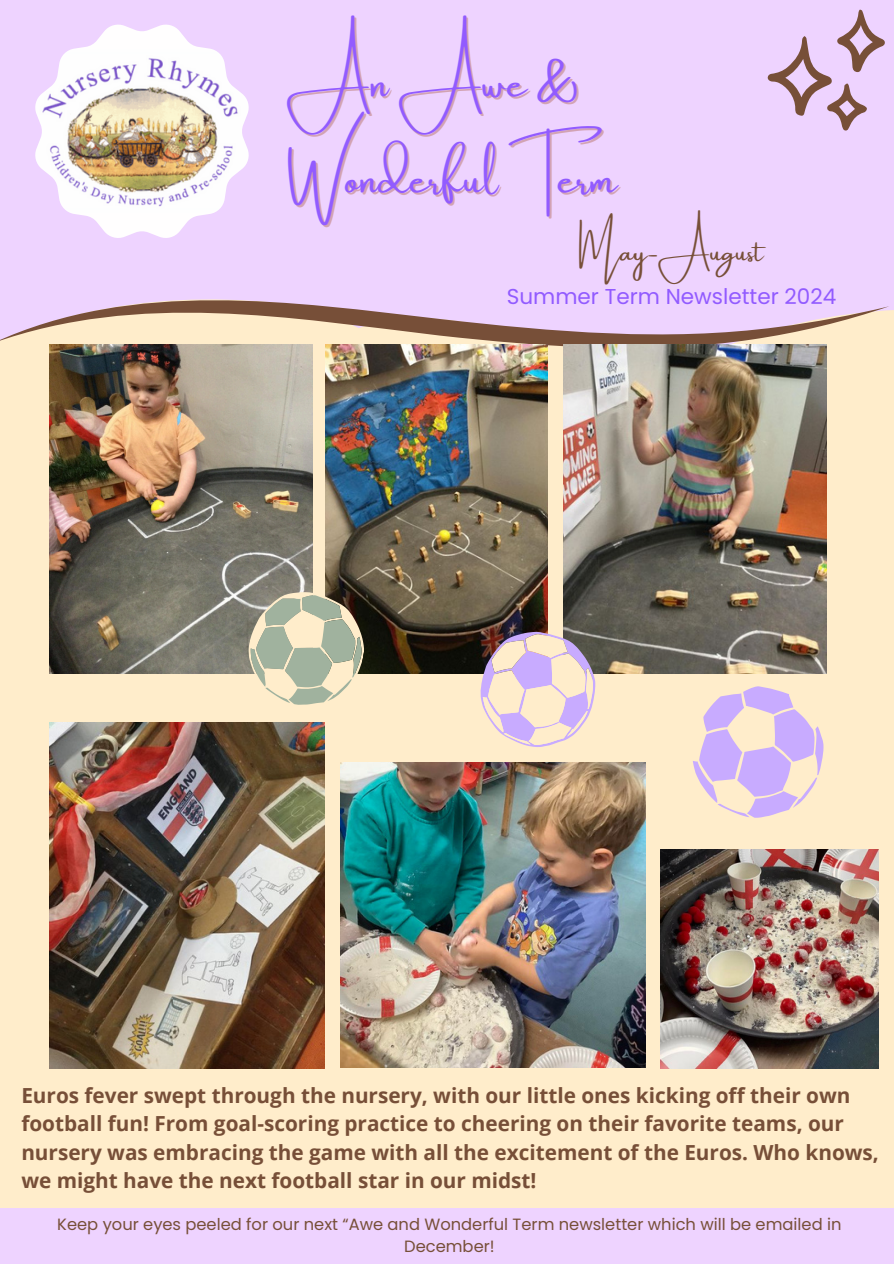
<style>
.page{position:relative;width:894px;height:1264px;background:#fff}
.page>*{position:absolute;margin:0;border:0;box-sizing:border-box;transform-origin:0 0}
.t1{font:41.7px "Amsterdam One";color:#925bff}
.t2{font:25.8px "Amsterdam One";color:#774f38}
.t3{font:21.45px "Poppins";color:#925bff}
.t4{font:700 20.7px/28.2px "Open Sans";color:#774f38}
.t5{font:16.35px/22.2px "Poppins";color:#774f38;text-align:center}
</style>
<div class="page">
<div style="left:0;top:0;width:893px;height:1263px;background:#ffedcb"></div>
<div style="left:0;top:0;width:893px;height:344px;background:#eed3ff"></div>
<svg style="left:826px;top:402px;width:1px;height:272px"></svg>
<svg style="left:0;top:299px;width:767px;height:56px"></svg>
<div style="left:0;top:1207px;width:893px;height:56px;background:#eed3ff"></div>
<img style="left:49px;top:344px;width:263px;height:330px">
<img style="left:325px;top:344px;width:223px;height:330px">
<img style="left:563px;top:344px;width:263px;height:330px">
<img style="left:49px;top:722px;width:276px;height:346px">
<img style="left:340px;top:763px;width:305px;height:304px">
<img style="left:660px;top:849px;width:218px;height:219px">
<svg style="left:693px;top:686px;width:131px;height:132px"></svg>
<svg style="left:480px;top:631px;width:115px;height:116px"></svg>
<svg style="left:240px;top:583px;width:132px;height:122px"></svg>
<svg style="left:767px;top:10px;width:126px;height:370px"></svg>
<img style="left:35px;top:24px;width:213px;height:214px">
<p class="t1" style="left:287px;top:60px;width:294px">An Awe &amp;</p>
<p class="t1" style="left:287px;top:157px;width:331px">Wonderful Term</p>
<p class="t2" style="left:579px;top:238px;width:186px">May-August</p>
<p class="t3" style="left:506px;top:281px;width:331px">Summer Term Newsletter 2024</p>
<p class="t4" style="left:21px;top:1081px;width:858px">Euros fever swept through the nursery, with our little ones kicking off their own football fun! From goal-scoring practice to cheering on their favorite teams, our nursery was embracing the game with all the excitement of the Euros. Who knows, we might have the next football star in our midst!</p>
<p class="t5" style="left:57px;top:1212px;width:785px">Keep your eyes peeled for our next “Awe and Wonderful Term newsletter which will be emailed in<br>December!</p>
</div>
